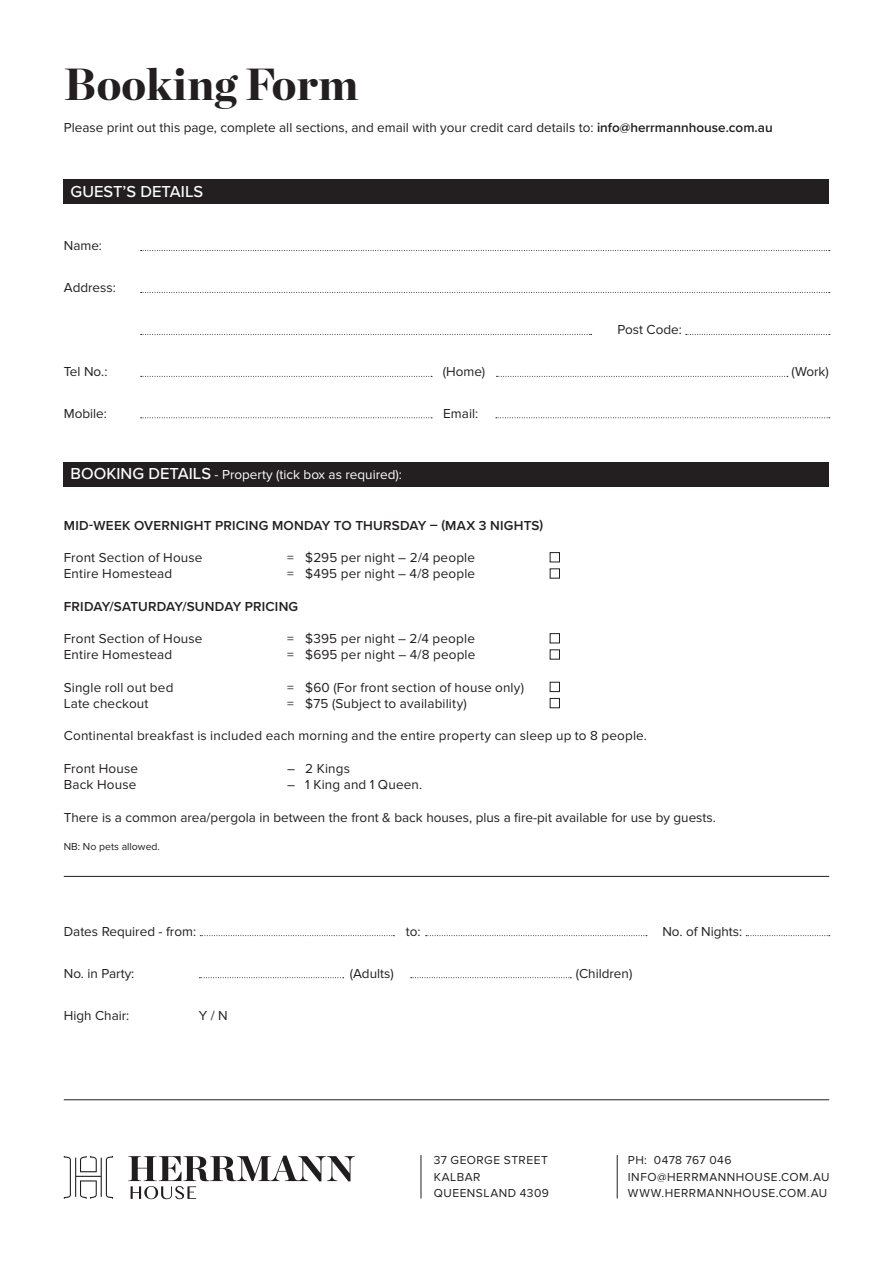
<style>
.page{position:relative;width:893px;height:1263px;background:#fff}
.page>*{position:absolute;margin:0;border:0;box-sizing:border-box;transform-origin:0 0}
.t1{font:900 45px "Chronicle Display";color:#231f20}
.t2{font:500 16.5px "Proxima Nova";color:#fff}
.t3{font:13.5px "Proxima Nova";letter-spacing:.01em;color:#231f20}
.t4{font:600 13.5px "Proxima Nova";letter-spacing:.015em;color:#231f20}
.t5{font:13.5px "Proxima Nova";color:#fff}
.t6{font:12px/16.5px "Proxima Nova";letter-spacing:.04em;color:#231f20}
.t7{font:10.5px "Proxima Nova";color:#231f20}
.s1{font-weight:600}
.s2{font-weight:500;font-size:16.5px}
</style>
<div class="page">
<div style="left:550px;top:552px;width:10px;height:10px;border:1px solid #231f20"></div>
<div style="left:550px;top:568px;width:10px;height:10px;border:1px solid #231f20"></div>
<div style="left:550px;top:633px;width:10px;height:10px;border:1px solid #231f20"></div>
<div style="left:550px;top:649px;width:10px;height:10px;border:1px solid #231f20"></div>
<div style="left:550px;top:682px;width:10px;height:10px;border:1px solid #231f20"></div>
<div style="left:550px;top:698px;width:10px;height:10px;border:1px solid #231f20"></div>
<svg style="left:128px;top:1156px;width:227px;height:43px"></svg>
<svg style="left:64px;top:1156px;width:49px;height:43px"></svg>
<hr style="left:421px;top:1155px;width:1px;height:43px;background:#231f20">
<hr style="left:617px;top:1155px;width:1px;height:43px;background:#231f20">
<div style="left:64px;top:179px;width:765px;height:25px;background:#231f20"></div>
<svg style="left:141px;top:250px;width:689px;height:1px"></svg>
<svg style="left:141px;top:292px;width:689px;height:1px"></svg>
<svg style="left:686px;top:334px;width:144px;height:1px"></svg>
<svg style="left:141px;top:334px;width:451px;height:1px"></svg>
<svg style="left:141px;top:376px;width:291px;height:1px"></svg>
<svg style="left:496px;top:376px;width:292px;height:1px"></svg>
<svg style="left:141px;top:417px;width:291px;height:1px"></svg>
<svg style="left:496px;top:417px;width:334px;height:1px"></svg>
<div style="left:64px;top:462px;width:765px;height:24px;background:#231f20"></div>
<hr style="left:64px;top:1099px;width:765px;height:1px;background:#231f20">
<hr style="left:64px;top:876px;width:765px;height:1px;background:#231f20">
<svg style="left:200px;top:935px;width:194px;height:1px"></svg>
<svg style="left:426px;top:935px;width:221px;height:1px"></svg>
<svg style="left:746px;top:935px;width:84px;height:1px"></svg>
<svg style="left:199px;top:977px;width:145px;height:1px"></svg>
<svg style="left:411px;top:977px;width:160px;height:1px"></svg>
<h1 class="t1" style="left:64px;top:47px;width:296px">Booking Form</h1>
<p class="t3" style="left:64px;top:120px;width:710px">Please print out this page, complete all sections, and email with your credit card details to: <span class="s1">info@herrmannhouse.com.au</span></p>
<p class="t2" style="left:71px;top:179px;width:134px">GUEST’S DETAILS</p>
<p class="t3" style="left:64px;top:238px;width:40px">Name:</p>
<p class="t3" style="left:64px;top:280px;width:54px">Address:</p>
<p class="t3" style="left:617px;top:322px;width:66px">Post Code:</p>
<p class="t3" style="left:64px;top:364px;width:45px">Tel No.:</p>
<p class="t3" style="left:443px;top:364px;width:44px">(Home)</p>
<p class="t3" style="left:792px;top:364px;width:39px">(Work)</p>
<p class="t3" style="left:64px;top:406px;width:45px">Mobile:</p>
<p class="t3" style="left:443px;top:406px;width:36px">Email:</p>
<p class="t5" style="left:71px;top:467px;width:333px"><span class="s2">BOOKING DETAILS</span> - Property (tick box as required):</p>
<p class="t4" style="left:64px;top:515px;width:481px">MID-WEEK OVERNIGHT PRICING MONDAY TO THURSDAY – (MAX 3 NIGHTS)</p>
<p class="t3" style="left:64px;top:550px;width:140px">Front Section of House</p>
<p class="t3" style="left:287px;top:550px;width:189px">= $295 per night – 2/4 people</p>
<p class="t3" style="left:64px;top:566px;width:110px">Entire Homestead</p>
<p class="t3" style="left:287px;top:566px;width:189px">= $495 per night – 4/8 people</p>
<p class="t4" style="left:64px;top:596px;width:236px">FRIDAY/SATURDAY/SUNDAY PRICING</p>
<p class="t3" style="left:64px;top:631px;width:140px">Front Section of House</p>
<p class="t3" style="left:287px;top:631px;width:189px">= $395 per night – 2/4 people</p>
<p class="t3" style="left:64px;top:647px;width:110px">Entire Homestead</p>
<p class="t3" style="left:287px;top:647px;width:190px">= $695 per night – 4/8 people</p>
<p class="t3" style="left:64px;top:680px;width:111px">Single roll out bed</p>
<p class="t3" style="left:287px;top:680px;width:238px">= $60 (For front section of house only)</p>
<p class="t3" style="left:64px;top:696px;width:86px">Late checkout</p>
<p class="t3" style="left:287px;top:696px;width:181px">= $75 (Subject to availability)</p>
<p class="t3" style="left:64px;top:728px;width:585px">Continental breakfast is included each morning and the entire property can sleep up to 8 people.</p>
<p class="t3" style="left:64px;top:761px;width:76px">Front House</p>
<p class="t3" style="left:287px;top:761px;width:64px">– 2 Kings</p>
<p class="t3" style="left:64px;top:777px;width:74px">Back House</p>
<p class="t3" style="left:287px;top:777px;width:137px">– 1 King and 1 Queen.</p>
<p class="t3" style="left:64px;top:809px;width:654px">There is a common area/pergola in between the front &amp; back houses, plus a fire-pit available for use by guests.</p>
<p class="t7" style="left:64px;top:840px;width:98px">NB: No pets allowed.</p>
<p class="t3" style="left:64px;top:923px;width:134px">Dates Required - from:</p>
<p class="t3" style="left:406px;top:923px;width:16px">to:</p>
<p class="t3" style="left:662px;top:923px;width:81px">No. of Nights:</p>
<p class="t3" style="left:64px;top:965px;width:72px">No. in Party:</p>
<p class="t3" style="left:350px;top:965px;width:46px">(Adults)</p>
<p class="t3" style="left:576px;top:965px;width:58px">(Children)</p>
<p class="t3" style="left:64px;top:1007px;width:67px">High Chair:</p>
<p class="t3" style="left:199px;top:1007px;width:30px">Y / N</p>
<p class="t6" style="left:434px;top:1152px;width:117px">37 GEORGE STREET<br>KALBAR<br>QUEENSLAND 4309</p>
<p class="t6" style="left:628px;top:1152px;width:203px">PH: 0478 767 046<br>INFO@HERRMANNHOUSE.COM.AU<br>WWW.HERRMANNHOUSE.COM.AU</p>
</div>
